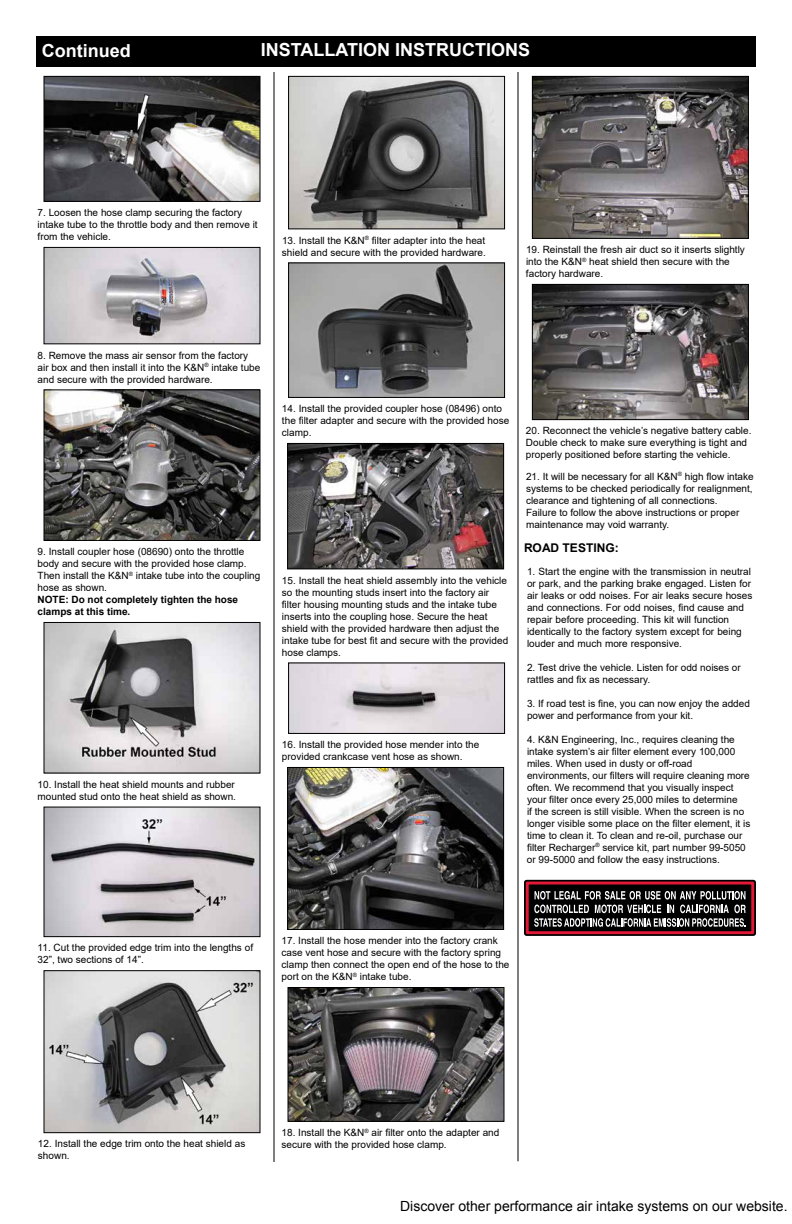
<style>
.page{position:relative;width:792px;height:1224px;background:#fff}
.page>*{position:absolute;margin:0;border:0;box-sizing:border-box;transform-origin:0 0}
.t1{font:700 18px "Arial";color:#fff}
.t2{font:14px "Arial";color:#000}
.t3{font:700 12px "Arial";color:#000}
.t4{font:10px/12px "Arial";color:#000}
.t5{font:700 10px/12px "Arial";color:#000}
</style>
<div class="page">
<div style="left:36px;top:36px;width:720px;height:31px;background:#000"></div>
<hr style="left:274px;top:72px;width:1px;height:1090px;background:#000">
<hr style="left:518px;top:72px;width:1px;height:1089px;background:#000">
<div style="left:526px;top:882px;width:228px;height:51px;background:#000"></div>
<div style="left:524px;top:880px;width:232px;height:56px;border:5px solid #000"></div>
<div style="left:526px;top:882px;width:228px;height:52px;border:3px solid #e31837"></div>
<svg style="left:534px;top:891px;width:212px;height:36px"></svg>
<img style="left:46px;top:78px;width:212px;height:122px">
<div style="left:44px;top:76px;width:216px;height:126px;border:1px solid #000"></div>
<img style="left:46px;top:249px;width:212px;height:93px">
<div style="left:44px;top:247px;width:216px;height:97px;border:1px solid #000"></div>
<img style="left:46px;top:392px;width:212px;height:147px">
<div style="left:44px;top:390px;width:216px;height:151px;border:1px solid #000"></div>
<img style="left:46px;top:624px;width:212px;height:147px">
<div style="left:44px;top:622px;width:216px;height:151px;border:1px solid #000"></div>
<img style="left:46px;top:809px;width:212px;height:126px">
<div style="left:44px;top:807px;width:216px;height:130px;border:1px solid #000"></div>
<img style="left:46px;top:972px;width:212px;height:159px">
<div style="left:44px;top:970px;width:216px;height:163px;border:1px solid #000"></div>
<img style="left:290px;top:78px;width:213px;height:149px">
<div style="left:288px;top:76px;width:217px;height:153px;border:1px solid #000"></div>
<img style="left:290px;top:265px;width:213px;height:131px">
<div style="left:288px;top:263px;width:217px;height:135px;border:1px solid #000"></div>
<img style="left:289px;top:445px;width:213px;height:122px">
<div style="left:287px;top:443px;width:217px;height:126px;border:1px solid #000"></div>
<img style="left:290px;top:665px;width:213px;height:67px">
<div style="left:288px;top:663px;width:217px;height:71px;border:1px solid #000"></div>
<img style="left:289px;top:769px;width:213px;height:159px">
<div style="left:287px;top:767px;width:217px;height:163px;border:1px solid #000"></div>
<img style="left:290px;top:989px;width:212px;height:131px">
<div style="left:288px;top:987px;width:216px;height:135px;border:1px solid #000"></div>
<img style="left:534px;top:78px;width:213px;height:159px">
<div style="left:532px;top:76px;width:217px;height:163px;border:1px solid #000"></div>
<img style="left:534px;top:286px;width:213px;height:132px">
<div style="left:532px;top:284px;width:217px;height:136px;border:1px solid #000"></div>
<h1 class="t1" style="left:42px;top:38px;width:90px">Continued</h1>
<h1 class="t1" style="left:261px;top:37px;width:271px">INSTALLATION INSTRUCTIONS</h1>
<p class="t4" style="left:38px;top:206px;width:222px">7. Loosen the hose clamp securing the factory intake tube to the throttle body and then remove it from the vehicle.</p>
<p class="t4" style="left:282px;top:234px;width:205px">13. Install the K&amp;N<sup>®</sup> filter adapter into the heat shield and secure with the provided hardware.</p>
<p class="t4" style="left:526px;top:243px;width:220px">19. Reinstall the fresh air duct so it inserts slightly into the K&amp;N<sup>®</sup> heat shield then secure with the factory hardware.</p>
<p class="t4" style="left:38px;top:349px;width:224px">8. Remove the mass air sensor from the factory air box and then install it into the K&amp;N<sup>®</sup> intake tube and secure with the provided hardware.</p>
<p class="t4" style="left:38px;top:546px;width:224px">9. Install coupler hose (08690) onto the throttle body and secure with the provided hose clamp.<br>Then install the K&amp;N<sup>®</sup> intake tube into the coupling hose as shown.</p>
<p class="t5" style="left:38px;top:594px;width:202px">NOTE: Do not completely tighten the hose clamps at this time.</p>
<p class="t4" style="left:38px;top:778px;width:200px">10. Install the heat shield mounts and rubber mounted stud onto the heat shield as shown.</p>
<p class="t4" style="left:282px;top:403px;width:229px">14. Install the provided coupler hose (08496) onto the filter adapter and secure with the provided hose clamp.</p>
<p class="t4" style="left:282px;top:574px;width:228px">15. Install the heat shield assembly into the vehicle so the mounting studs insert into the factory air filter housing mounting studs and the intake tube inserts into the coupling hose. Secure the heat shield with the provided hardware then adjust the intake tube for best fit and secure with the provided hose clamps.</p>
<p class="t4" style="left:282px;top:739px;width:199px">16. Install the provided hose mender into the provided crankcase vent hose as shown.</p>
<p class="t4" style="left:526px;top:425px;width:227px">20. Reconnect the vehicle’s negative battery cable.<br>Double check to make sure everything is tight and properly positioned before starting the vehicle.</p>
<p class="t4" style="left:526px;top:470px;width:229px">21. It will be necessary for all K&amp;N<sup>®</sup> high flow intake systems to be checked periodically for realignment, clearance and tightening of all connections.<br>Failure to follow the above instructions or proper maintenance may void warranty.</p>
<p class="t3" style="left:524px;top:539px;width:96px">ROAD TESTING:</p>
<p class="t4" style="left:527px;top:565px;width:227px">1. Start the engine with the transmission in neutral or park, and the parking brake engaged. Listen for air leaks or odd noises. For air leaks secure hoses and connections. For odd noises, find cause and repair before proceeding. This kit will function identically to the factory system except for being louder and much more responsive.</p>
<p class="t4" style="left:527px;top:661px;width:215px">2. Test drive the vehicle. Listen for odd noises or rattles and fix as necessary.</p>
<p class="t4" style="left:527px;top:697px;width:224px">3. If road test is fine, you can now enjoy the added power and performance from your kit.</p>
<p class="t4" style="left:527px;top:733px;width:225px">4. K&amp;N Engineering, Inc., requires cleaning the intake system’s air filter element every 100,000 miles. When used in dusty or off-road environments, our filters will require cleaning more often. We recommend that you visually inspect your filter once every 25,000 miles to determine<br>if the screen is still visible. When the screen is no longer visible some place on the filter element, it is time to clean it. To clean and re-oil, purchase our filter Recharger<sup>®</sup> service kit, part number 99-5050 or 99-5000 and follow the easy instructions.</p>
<p class="t4" style="left:38px;top:942px;width:217px">11. Cut the provided edge trim into the lengths of<br>32”, two sections of 14”.</p>
<p class="t4" style="left:282px;top:935px;width:229px">17. Install the hose mender into the factory crank case vent hose and secure with the factory spring clamp then connect the open end of the hose to the port on the K&amp;N<sup>®</sup> intake tube.</p>
<p class="t4" style="left:38px;top:1138px;width:209px">12. Install the edge trim onto the heat shield as shown.</p>
<p class="t4" style="left:282px;top:1126px;width:219px">18. Install the K&amp;N<sup>®</sup> air filter onto the adapter and secure with the provided hose clamp.</p>
<h2 class="t2" style="left:400px;top:1196px;width:389px">Discover other performance air intake systems on our website.</h2>
</div>
